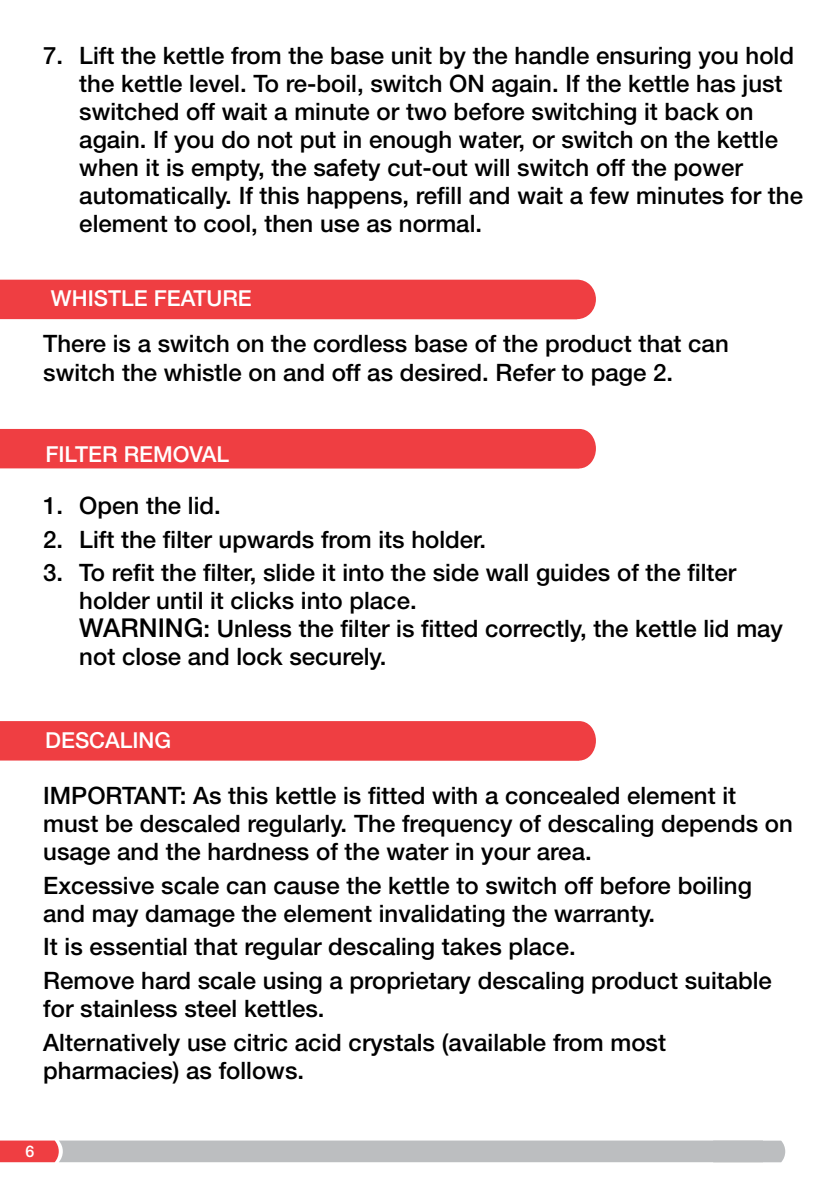
<style>
.page{position:relative;width:840px;height:1191px;background:#fff}
.page>*{position:absolute;margin:0;border:0;box-sizing:border-box;transform-origin:0 0}
.t1{font:500 24px/28px "Helvetica Neue LT Std";color:#000}
.t2{font:500 22px "Helvetica Neue LT Std";color:#fff}
.t3{font:500 16px "Helvetica Neue LT Std";color:#fff}
.s1{font-size:26px}
</style>
<div class="page">
<svg style="left:0;top:1140px;width:784px;height:22px;background:#c1b6b8"></svg>
<div style="left:0;top:721px;width:595px;height:40px;background:#ef3e42"></div>
<div style="left:0;top:429px;width:595px;height:39px;background:#ef3e42"></div>
<div style="left:0;top:280px;width:595px;height:39px;background:#ef3e42"></div>
<p class="t1" style="left:79px;top:41px;width:724px;text-indent:-36px">7. Lift the kettle from the base unit by the handle ensuring you hold the kettle level. To re-boil, switch ON again. If the kettle has just switched off wait a minute or two before switching it back on again. If you do not put in enough water, or switch on the kettle when it is empty, the safety cut-out will switch off the power automatically. If this happens, refill and wait a few minutes for the element to cool, then use as normal.</p>
<p class="t2" style="left:51px;top:285px;width:202px">WHISTLE FEATURE</p>
<p class="t1" style="left:43px;top:329px;width:686px;line-height:28.8px">There is a switch on the cordless base of the product that can switch the whistle on and off as desired. Refer to page 2.</p>
<p class="t2" style="left:45px;top:441px;width:185px">FILTER REMOVAL</p>
<p class="t1" style="left:43px;top:491px;width:179px">1. Open the lid.</p>
<p class="t1" style="left:43px;top:525px;width:444px">2. Lift the filter upwards from its holder.</p>
<p class="t1" style="left:79px;top:558px;width:704px;text-indent:-36px">3. To refit the filter, slide it into the side wall guides of the filter holder until it clicks into place.<br><span class="s1">WARNING</span>: Unless the filter is fitted correctly, the kettle lid may not close and lock securely.</p>
<p class="t2" style="left:45px;top:727px;width:127px">DESCALING</p>
<p class="t1" style="left:43px;top:781px;width:750px">IMPORTANT: As this kettle is fitted with a concealed element it must be descaled regularly. The frequency of descaling depends on usage and the hardness of the water in your area.</p>
<p class="t1" style="left:43px;top:870px;width:709px">Excessive scale can cause the kettle to switch off before boiling and may damage the element invalidating the warranty.</p>
<p class="t1" style="left:43px;top:929px;width:729px;line-height:33.6px">It is essential that regular descaling takes place.<br>Remove hard scale using a proprietary descaling product suitable</p>
<p class="t1" style="left:43px;top:991px;width:624px;line-height:33.6px">for stainless steel kettles.<br>Alternatively use citric acid crystals (available from most</p>
<p class="t1" style="left:43px;top:1056px;width:262px">pharmacies) as follows.</p>
<p class="t3" style="left:26px;top:1141px;width:10px">6</p>
</div>
